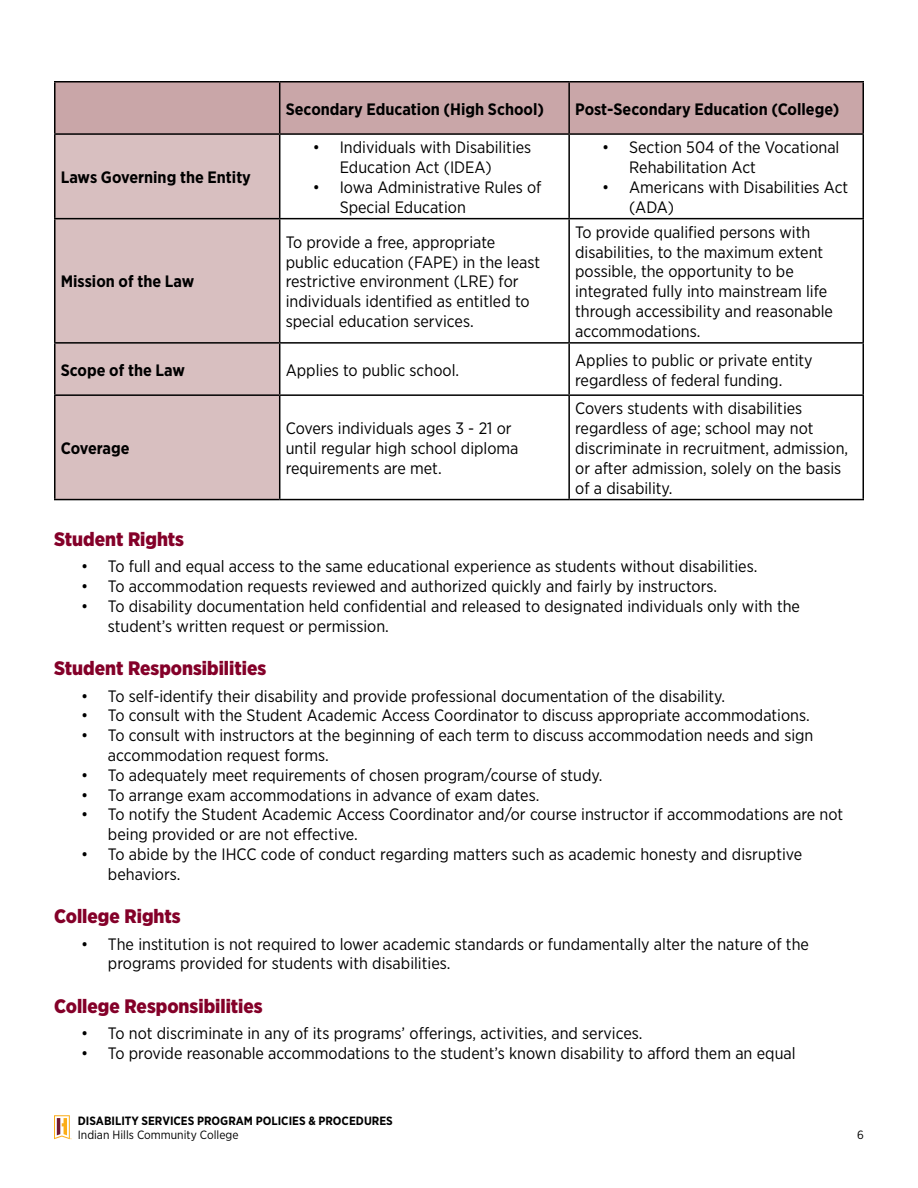
<style>
.page{position:relative;width:918px;height:1188px;background:#fff}
.page>*{position:absolute;margin:0;border:0;box-sizing:border-box;transform-origin:0 0}
.t1{font:900 19.5px "Gotham Narrow";color:#840029}
.t2{font:16.5px/19.8px "Gotham Narrow";color:#000}
.t3{font:700 16.5px "Gotham Narrow";color:#000}
.t4{font:700 12px "Gotham Narrow";color:#000}
.t5{font:12px "Gotham Narrow";color:#000}
</style>
<div class="page">
<svg style="left:54px;top:1115px;width:18px;height:24px"></svg>
<div style="left:55px;top:82px;width:808px;height:51px;background:#c9a6a8"></div>
<div style="left:56px;top:135px;width:223px;height:364px;background:#d8bfc0"></div>
<hr style="left:54px;top:81px;width:226px;height:1px;background:#000">
<hr style="left:54px;top:83px;width:2px;height:50px;background:#000">
<hr style="left:280px;top:81px;width:289px;height:1px;background:#000">
<hr style="left:279px;top:83px;width:1px;height:50px;background:#000">
<hr style="left:569px;top:81px;width:295px;height:1px;background:#000">
<hr style="left:568px;top:83px;width:2px;height:50px;background:#000">
<hr style="left:862px;top:83px;width:2px;height:50px;background:#000">
<hr style="left:54px;top:133px;width:226px;height:2px;background:#000">
<hr style="left:54px;top:135px;width:2px;height:83px;background:#000">
<hr style="left:280px;top:133px;width:289px;height:2px;background:#000">
<hr style="left:279px;top:135px;width:1px;height:83px;background:#000">
<hr style="left:569px;top:133px;width:295px;height:2px;background:#000">
<hr style="left:568px;top:135px;width:2px;height:83px;background:#000">
<hr style="left:862px;top:135px;width:2px;height:83px;background:#000">
<hr style="left:54px;top:218px;width:226px;height:1px;background:#000">
<hr style="left:54px;top:219px;width:2px;height:123px;background:#000">
<hr style="left:280px;top:218px;width:289px;height:1px;background:#000">
<hr style="left:279px;top:219px;width:1px;height:123px;background:#000">
<hr style="left:569px;top:218px;width:295px;height:1px;background:#000">
<hr style="left:568px;top:219px;width:2px;height:123px;background:#000">
<hr style="left:862px;top:219px;width:2px;height:123px;background:#000">
<hr style="left:54px;top:342px;width:226px;height:2px;background:#000">
<hr style="left:54px;top:344px;width:2px;height:50px;background:#000">
<hr style="left:280px;top:342px;width:289px;height:2px;background:#000">
<hr style="left:279px;top:344px;width:1px;height:50px;background:#000">
<hr style="left:569px;top:342px;width:295px;height:2px;background:#000">
<hr style="left:568px;top:344px;width:2px;height:50px;background:#000">
<hr style="left:862px;top:344px;width:2px;height:50px;background:#000">
<hr style="left:54px;top:394px;width:226px;height:2px;background:#000">
<hr style="left:54px;top:396px;width:2px;height:103px;background:#000">
<hr style="left:280px;top:394px;width:289px;height:2px;background:#000">
<hr style="left:279px;top:396px;width:1px;height:103px;background:#000">
<hr style="left:569px;top:394px;width:295px;height:2px;background:#000">
<hr style="left:568px;top:396px;width:2px;height:103px;background:#000">
<hr style="left:862px;top:396px;width:2px;height:103px;background:#000">
<hr style="left:54px;top:499px;width:226px;height:1px;background:#000">
<hr style="left:280px;top:499px;width:289px;height:1px;background:#000">
<hr style="left:569px;top:499px;width:295px;height:1px;background:#000">
<p class="t3" style="left:61px;top:167px;width:192px">Laws Governing the Entity</p>
<p class="t3" style="left:61px;top:271px;width:135px">Mission of the Law</p>
<p class="t3" style="left:286px;top:98px;width:260px">Secondary Education (High School)</p>
<p class="t3" style="left:575px;top:98px;width:266px">Post-Secondary Education (College)</p>
<p class="t2" style="left:340px;top:137px;width:193px;text-indent:-27px">• Individuals with Disabilities<br>Education Act (IDEA)</p>
<p class="t2" style="left:340px;top:177px;width:203px;text-indent:-27px">• Iowa Administrative Rules of<br>Special Education</p>
<p class="t2" style="left:629px;top:137px;width:212px;text-indent:-27px">• Section 504 of the Vocational<br>Rehabilitation Act</p>
<p class="t2" style="left:629px;top:177px;width:221px;text-indent:-27px">• Americans with Disabilities Act (ADA)</p>
<p class="t2" style="left:286px;top:232px;width:256px">To provide a free, appropriate public education (FAPE) in the least restrictive environment (LRE) for individuals identified as entitled to special education services.</p>
<p class="t2" style="left:575px;top:222px;width:259px">To provide qualified persons with disabilities, to the maximum extent possible, the opportunity to be integrated fully into mainstream life through accessibility and reasonable accommodations.</p>
<p class="t3" style="left:61px;top:359px;width:126px">Scope of the Law</p>
<p class="t2" style="left:286px;top:360px;width:175px">Applies to public school.</p>
<p class="t2" style="left:575px;top:350px;width:239px">Applies to public or private entity regardless of federal funding.</p>
<p class="t3" style="left:61px;top:438px;width:70px">Coverage</p>
<p class="t2" style="left:286px;top:418px;width:234px">Covers individuals ages 3 - 21 or until regular high school diploma requirements are met.</p>
<p class="t2" style="left:575px;top:398px;width:275px">Covers students with disabilities regardless of age; school may not discriminate in recruitment, admission, or after admission, solely on the basis of a disability.</p>
<p class="t1" style="left:54px;top:526px;width:132px">Student Rights</p>
<p class="t2" style="left:81px;top:556px;width:678px">• To full and equal access to the same educational experience as students without disabilities.</p>
<p class="t2" style="left:81px;top:576px;width:638px">• To accommodation requests reviewed and authorized quickly and fairly by instructors.</p>
<p class="t2" style="left:108px;top:596px;width:694px;text-indent:-27px">• To disability documentation held confidential and released to designated individuals only with the student’s written request or permission.</p>
<p class="t1" style="left:54px;top:655px;width:214px">Student Responsibilities</p>
<p class="t2" style="left:81px;top:686px;width:646px">• To self-identify their disability and provide professional documentation of the disability.</p>
<p class="t2" style="left:81px;top:705px;width:730px">• To consult with the Student Academic Access Coordinator to discuss appropriate accommodations.</p>
<p class="t2" style="left:108px;top:725px;width:707px;text-indent:-27px">• To consult with instructors at the beginning of each term to discuss accommodation needs and sign accommodation request forms.</p>
<p class="t2" style="left:81px;top:765px;width:523px">• To adequately meet requirements of chosen program/course of study.</p>
<p class="t2" style="left:81px;top:785px;width:460px">• To arrange exam accommodations in advance of exam dates.</p>
<p class="t2" style="left:108px;top:804px;width:737px;text-indent:-27px">• To notify the Student Academic Access Coordinator and/or course instructor if accommodations are not being provided or are not effective.</p>
<p class="t2" style="left:108px;top:844px;width:696px;text-indent:-27px">• To abide by the IHCC code of conduct regarding matters such as academic honesty and disruptive behaviors.</p>
<p class="t1" style="left:54px;top:903px;width:128px">College Rights</p>
<p class="t2" style="left:108px;top:934px;width:702px;text-indent:-27px">• The institution is not required to lower academic standards or fundamentally alter the nature of the programs provided for students with disabilities.</p>
<p class="t1" style="left:54px;top:993px;width:210px">College Responsibilities</p>
<p class="t2" style="left:81px;top:1023px;width:563px">• To not discriminate in any of its programs’ offerings, activities, and services.</p>
<p class="t2" style="left:81px;top:1043px;width:716px">• To provide reasonable accommodations to the student’s known disability to afford them an equal</p>
<p class="t4" style="left:78px;top:1113px;width:316px">DISABILITY SERVICES PROGRAM POLICIES &amp; PROCEDURES</p>
<p class="t5" style="left:78px;top:1128px;width:162px">Indian Hills Community College</p>
<p class="t5" style="left:857px;top:1128px;width:8px">6</p>
</div>
